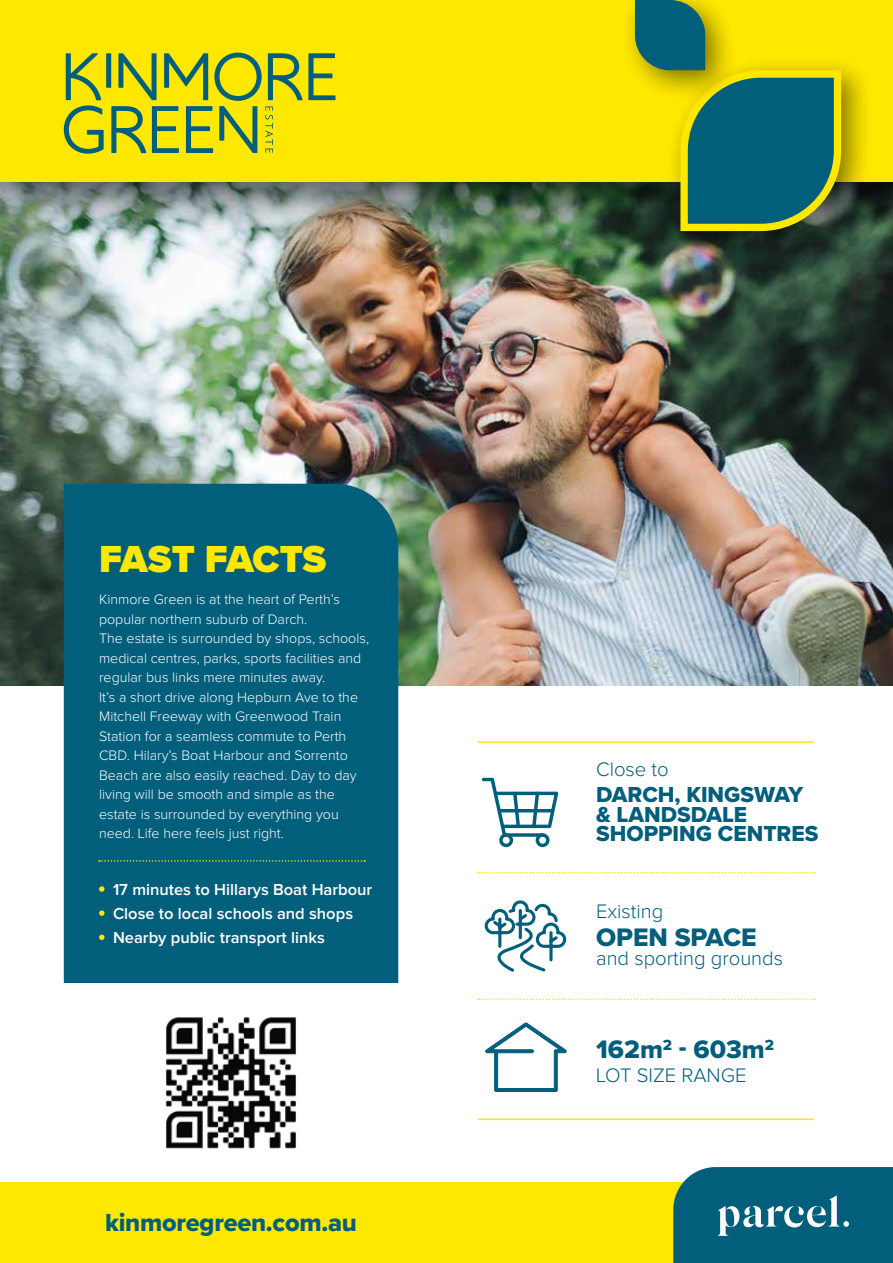
<style>
.page{position:relative;width:893px;height:1263px;background:#fff}
.page>*{position:absolute;margin:0;border:0;box-sizing:border-box;transform-origin:0 0}
.t1{font:900 39px "Proxima Nova";letter-spacing:-.01em;color:#ffe800}
.t2{font:26.25px "Proxima Nova Extrabld";color:#035e7b}
.t3{font:25.5px "Proxima Nova Extrabld";letter-spacing:-.01em;color:#025f7c}
.t4{font:22.5px/19.5px "Proxima Nova Extrabld";color:#035e7b}
.t5{font:300 20.25px "Proxima Nova";color:#035e7b}
.t6{font:600 16.5px/24.2px "Proxima Nova";color:#fff}
.t7{font:300 14.25px/19.5px "Proxima Nova";color:#fff}
</style>
<div class="page">
<div style="left:0;top:1182px;width:893px;height:81px;background:#ffe800"></div>
<img style="left:0;top:240px;width:893px;height:445px">
<div style="left:64px;top:484px;width:334px;height:499px;background:#025f7c"></div>
<svg style="left:99px;top:886px;width:6px;height:6px"></svg>
<svg style="left:99px;top:910px;width:6px;height:6px"></svg>
<svg style="left:99px;top:934px;width:6px;height:6px"></svg>
<div style="left:0;top:0;width:893px;height:240px;background:#000;opacity:.75"></div>
<div style="left:0;top:0;width:893px;height:182px;background:#ffe800"></div>
<div style="left:665px;top:55px;width:208px;height:208px;background:#000;opacity:.5"></div>
<div style="left:619px;top:0;width:119px;height:103px;background:#000;opacity:.5"></div>
<svg style="left:635px;top:0;width:210px;height:235px"></svg>
<div style="left:106px;top:53px;width:5px;height:35px;background:#025f7c"></div>
<svg style="left:64px;top:53px;width:40px;height:101px"></svg>
<svg style="left:111px;top:53px;width:224px;height:100px"></svg>
<svg style="left:673px;top:1167px;width:220px;height:96px;background:#166b83"></svg>
<svg style="left:99px;top:860px;width:266px;height:2px"></svg>
<img style="left:166px;top:1017px;width:130px;height:132px">
<svg style="left:478px;top:872px;width:337px;height:1px"></svg>
<hr style="left:478px;top:741px;width:336px;height:2px;background:#ffe800">
<hr style="left:478px;top:1118px;width:336px;height:2px;background:#ffe800">
<svg style="left:478px;top:998px;width:337px;height:2px"></svg>
<svg style="left:482px;top:778px;width:76px;height:69px"></svg>
<svg style="left:504px;top:833px;width:40px;height:4px"></svg>
<svg style="left:485px;top:1022px;width:82px;height:70px"></svg>
<svg style="left:484px;top:900px;width:83px;height:72px"></svg>
<h1 class="t1" style="left:99px;top:530px;width:229px">FAST FACTS</h1>
<p class="t7" style="left:99px;top:590px;width:272px">Kinmore Green is at the heart of Perth’s popular northern suburb of Darch.<br>The estate is surrounded by shops, schools, medical centres, parks, sports facilities and regular bus links mere minutes away.<br>It’s a short drive along Hepburn Ave to the Mitchell Freeway with Greenwood Train Station for a seamless commute to Perth CBD. Hilary’s Boat Harbour and Sorrento Beach are also easily reached. Day to day living will be smooth and simple as the estate is surrounded by everything you need. Life here feels just right.</p>
<p class="t6" style="left:113px;top:877px;width:261px">17 minutes to Hillarys Boat Harbour<br>Close to local schools and shops<br>Nearby public transport links</p>
<h3 class="t3" style="left:105px;top:1203px;width:254px">kinmoregreen.com.au</h3>
<h3 class="t5" style="left:596px;top:758px;width:74px">Close to</h3>
<h3 class="t4" style="left:596px;top:784px;width:224px">DARCH, KINGSWAY &amp; LANDSDALE<br>SHOPPING CENTRES</h3>
<h3 class="t5" style="left:596px;top:900px;width:69px">Existing</h3>
<h2 class="t2" style="left:596px;top:917px;width:162px">OPEN SPACE</h2>
<h3 class="t5" style="left:596px;top:947px;width:188px">and sporting grounds</h3>
<h2 class="t2" style="left:596px;top:1030px;width:180px">162m<sup>2</sup> - 603m<sup>2</sup></h2>
<h3 class="t5" style="left:596px;top:1064px;width:152px">LOT SIZE RANGE</h3>
</div>
